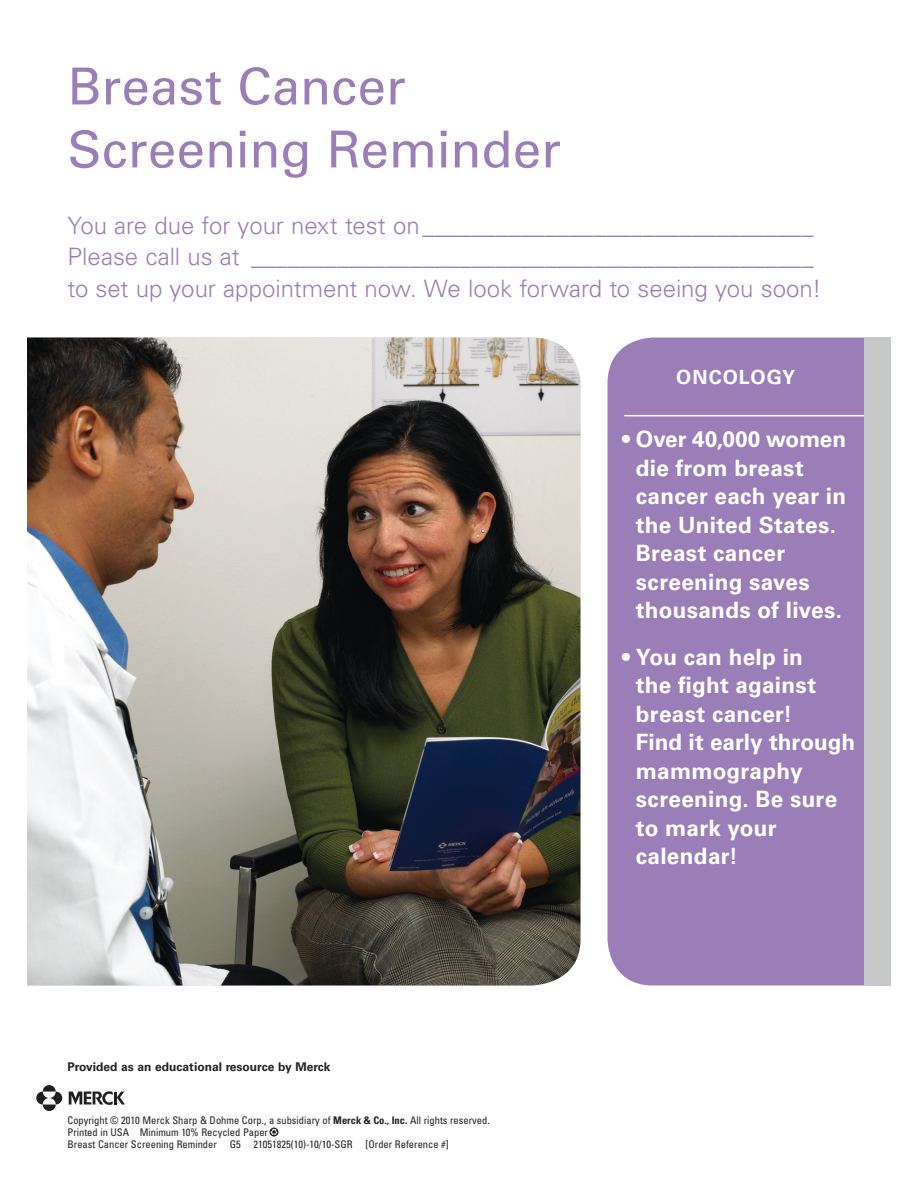
<style>
.page{position:relative;width:918px;height:1188px;background:#fff}
.page>*{position:absolute;margin:0;border:0;box-sizing:border-box;transform-origin:0 0}
.Title_Text_3{font:51px/63px "Univers LT Std";letter-spacing:.005em;color:#9b7db8}
.Purple_Body_Text_2{font:300 24px/31.5px "Univers LT Std";color:#9b7db8}
.Sidebar_Subhead_2{font:700 22.5px/28.5px "Univers LT Std";letter-spacing:.015em;color:#fff}
.t1{font:700 19.5px "Univers LT Std";letter-spacing:.05em;color:#fff}
.t2{font:700 12px "Univers LT Std";color:#231f20}
.t3{font:condensed 10.5px/12px "Univers LT Std";color:#231f20}
.s1{font-weight:700}
</style>
<div class="page">
<img style="left:27px;top:338px;width:553px;height:648px">
<div style="left:608px;top:338px;width:256px;height:648px;background:#9b7db8"></div>
<hr style="left:624px;top:415px;width:272px;height:1px;background:#fff">
<div style="left:864px;top:338px;width:27px;height:648px;background:#c7c8ca"></div>
<svg style="left:69px;top:1091px;width:56px;height:14px"></svg>
<svg style="left:43px;top:1085px;width:13px;height:7px"></svg>
<svg style="left:43px;top:1105px;width:13px;height:6px"></svg>
<svg style="left:36px;top:1092px;width:13px;height:13px"></svg>
<svg style="left:50px;top:1092px;width:12px;height:13px"></svg>
<svg style="left:269px;top:1128px;width:9px;height:9px"></svg>
<p class="Title_Text_3" style="left:68px;top:55px;width:495px">Breast Cancer<br>Screening Reminder</p>
<p class="Purple_Body_Text_2" style="left:68px;top:209px;width:755px">You are due for your next test on________________________________<br>Please call us at ______________________________________________ to set up your appointment now. We look forward to seeing you soon!</p>
<p class="t1" style="left:676px;top:365px;width:120px">ONCOLOGY</p>
<p class="t2" style="left:67px;top:1060px;width:264px">Provided as an educational resource by Merck</p>
<p class="t3" style="left:67px;top:1114px;width:424px">Copyright © 2010 Merck Sharp &amp; Dohme Corp., a subsidiary of <span class="s1">Merck &amp; Co., Inc.</span> All rights reserved.<br>Printed in USA Minimum 10% Recycled Paper</p>
<p class="t3" style="left:67px;top:1138px;width:383px">Breast Cancer Screening Reminder G5 21051825(10)-10/10-SGR [Order Reference #]</p>
<p class="Sidebar_Subhead_2" style="left:636px;top:425px;width:212px;text-indent:-14px">• Over 40,000 women die from breast cancer each year in the United States.<br>Breast cancer screening saves thousands of lives.</p>
<p class="Sidebar_Subhead_2" style="left:636px;top:643px;width:221px;text-indent:-14px">• You can help in<br>the fight against breast cancer!<br>Find it early through mammography screening. Be sure to mark your calendar!</p>
</div>
